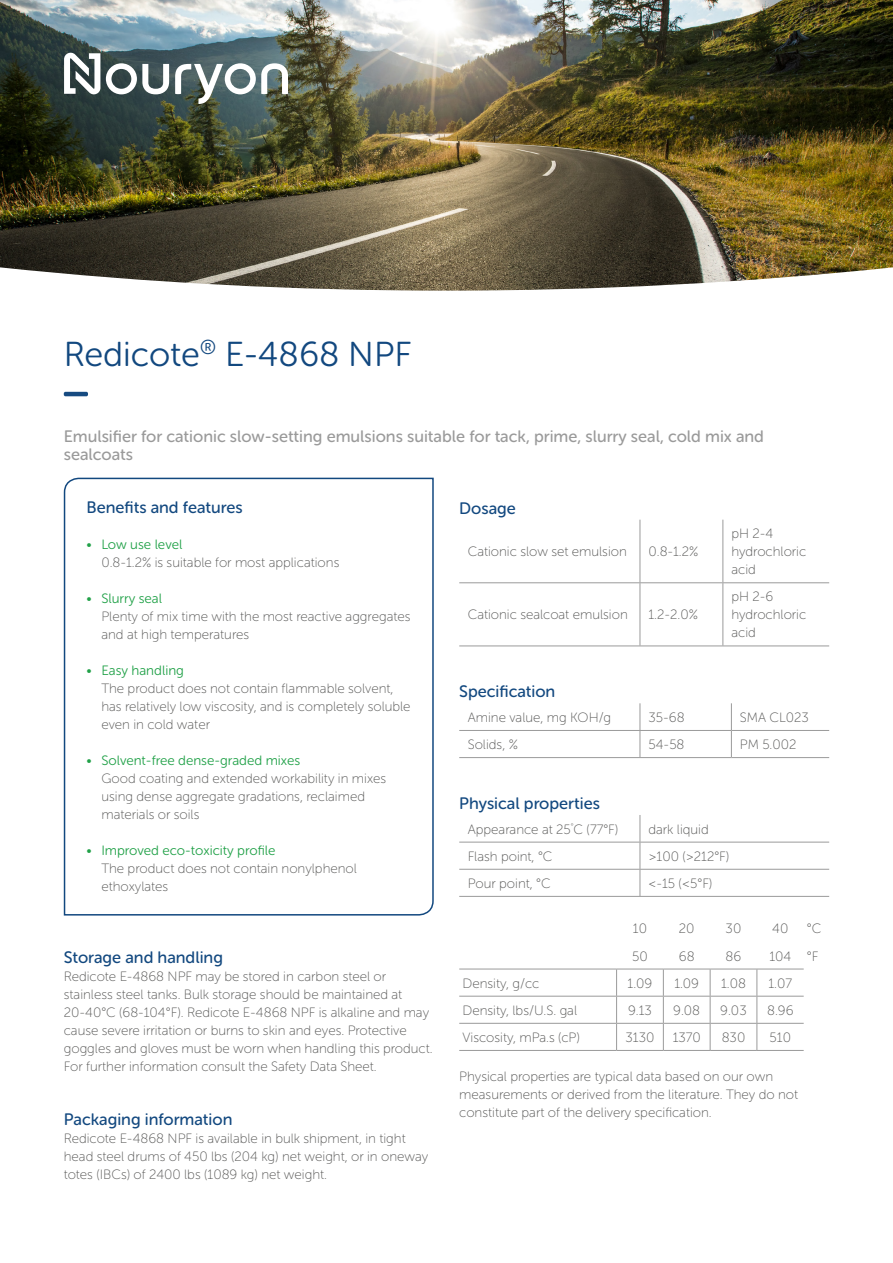
<style>
.page{position:relative;width:893px;height:1263px;background:#fff}
.page>*{position:absolute;margin:0;border:0;box-sizing:border-box;transform-origin:0 0}
._00_Fact_Sheet_Name{font:34.5px "Museo Sans Rounded 300";color:#12487f}
._20_Body_Copy_Intro{font:16.5px/18px "Museo Sans Rounded 500";color:#9a9a9a}
._12_Body_Subheading{font:16.5px "Museo Sans Rounded 500";color:#12487f}
._11_Body_Copy{font:13.5px/18px "Museo Sans Rounded 100";color:#575756}
._15_Body_Copy_Indent{font:13.5px/18px "Museo Sans Rounded 100";color:#575756}
._15_Body_Copy_Indent-2{font:13.5px "Museo Sans Rounded 300";color:#21a148}
</style>
<div class="page">
<img style="left:0;top:0;width:893px;height:291px">
<hr style="left:64px;top:392px;width:24px;height:4px;background:#174b81;border-radius:2px">
<hr style="left:640px;top:520px;width:1px;height:62px;background:#9a9a9a">
<hr style="left:722px;top:520px;width:1px;height:62px;background:#9a9a9a">
<hr style="left:459px;top:582px;width:181px;height:1px;background:#9a9a9a">
<hr style="left:640px;top:582px;width:83px;height:1px;background:#9a9a9a">
<hr style="left:640px;top:583px;width:1px;height:62px;background:#9a9a9a">
<hr style="left:723px;top:582px;width:106px;height:1px;background:#9a9a9a">
<hr style="left:722px;top:583px;width:1px;height:62px;background:#9a9a9a">
<hr style="left:459px;top:645px;width:181px;height:1px;background:#9a9a9a">
<hr style="left:640px;top:645px;width:83px;height:1px;background:#9a9a9a">
<hr style="left:723px;top:645px;width:106px;height:1px;background:#9a9a9a">
<hr style="left:459px;top:730px;width:181px;height:1px;background:#9a9a9a">
<hr style="left:640px;top:730px;width:91px;height:1px;background:#9a9a9a">
<svg style="left:640px;top:703px;width:1px;height:54px"></svg>
<hr style="left:731px;top:730px;width:98px;height:1px;background:#9a9a9a">
<svg style="left:731px;top:703px;width:1px;height:54px"></svg>
<hr style="left:459px;top:757px;width:181px;height:1px;background:#9a9a9a">
<hr style="left:640px;top:757px;width:91px;height:1px;background:#9a9a9a">
<hr style="left:731px;top:757px;width:98px;height:1px;background:#9a9a9a">
<hr style="left:459px;top:842px;width:181px;height:1px;background:#9a9a9a">
<hr style="left:640px;top:842px;width:189px;height:1px;background:#9a9a9a">
<hr style="left:459px;top:869px;width:181px;height:1px;background:#9a9a9a">
<hr style="left:640px;top:869px;width:189px;height:1px;background:#9a9a9a">
<svg style="left:640px;top:815px;width:1px;height:81px"></svg>
<hr style="left:459px;top:896px;width:181px;height:1px;background:#9a9a9a">
<hr style="left:640px;top:896px;width:189px;height:1px;background:#9a9a9a">
<hr style="left:459px;top:969px;width:158px;height:1px;background:#9a9a9a">
<hr style="left:617px;top:969px;width:46px;height:1px;background:#9a9a9a">
<hr style="left:663px;top:969px;width:47px;height:1px;background:#9a9a9a">
<hr style="left:710px;top:969px;width:47px;height:1px;background:#9a9a9a">
<hr style="left:757px;top:969px;width:47px;height:1px;background:#9a9a9a">
<hr style="left:459px;top:996px;width:158px;height:1px;background:#9a9a9a">
<hr style="left:617px;top:996px;width:46px;height:1px;background:#9a9a9a">
<hr style="left:663px;top:996px;width:47px;height:1px;background:#9a9a9a">
<hr style="left:710px;top:996px;width:47px;height:1px;background:#9a9a9a">
<hr style="left:757px;top:996px;width:47px;height:1px;background:#9a9a9a">
<hr style="left:459px;top:1023px;width:158px;height:1px;background:#9a9a9a">
<hr style="left:617px;top:1023px;width:46px;height:1px;background:#9a9a9a">
<svg style="left:616px;top:969px;width:1px;height:81px"></svg>
<hr style="left:663px;top:1023px;width:47px;height:1px;background:#9a9a9a">
<svg style="left:663px;top:969px;width:1px;height:81px"></svg>
<hr style="left:710px;top:1023px;width:47px;height:1px;background:#9a9a9a">
<svg style="left:710px;top:969px;width:1px;height:81px"></svg>
<hr style="left:757px;top:1023px;width:47px;height:1px;background:#9a9a9a">
<svg style="left:756px;top:969px;width:1px;height:81px"></svg>
<hr style="left:459px;top:1050px;width:158px;height:1px;background:#9a9a9a">
<hr style="left:617px;top:1050px;width:46px;height:1px;background:#9a9a9a">
<hr style="left:663px;top:1050px;width:47px;height:1px;background:#9a9a9a">
<hr style="left:710px;top:1050px;width:47px;height:1px;background:#9a9a9a">
<hr style="left:757px;top:1050px;width:47px;height:1px;background:#9a9a9a">
<svg style="left:64px;top:50px;width:224px;height:54px"></svg>
<svg style="left:63px;top:477px;width:371px;height:439px"></svg>
<p class="_00_Fact_Sheet_Name" style="left:64px;top:335px;width:349px">Redicote<sup>®</sup> E-4868 NPF</p>
<p class="_20_Body_Copy_Intro" style="left:64px;top:427px;width:702px">Emulsifier for cationic slow-setting emulsions suitable for tack, prime, slurry seal, cold mix and sealcoats</p>
<p class="_12_Body_Subheading" style="left:87px;top:498px;width:158px">Benefits and features</p>
<p class="_15_Body_Copy_Indent-2" style="left:87px;top:537px;width:97px">• Low use level</p>
<p class="_15_Body_Copy_Indent" style="left:101px;top:553px;width:239px">0.8-1.2% is suitable for most applications</p>
<p class="_15_Body_Copy_Indent-2" style="left:87px;top:591px;width:77px">• Slurry seal</p>
<p class="_15_Body_Copy_Indent" style="left:101px;top:607px;width:310px">Plenty of mix time with the most reactive aggregates and at high temperatures</p>
<p class="_15_Body_Copy_Indent-2" style="left:87px;top:663px;width:99px">• Easy handling</p>
<p class="_15_Body_Copy_Indent" style="left:101px;top:679px;width:311px">The product does not contain flammable solvent, has relatively low viscosity, and is completely soluble even in cold water</p>
<p class="_15_Body_Copy_Indent-2" style="left:87px;top:753px;width:215px">• Solvent-free dense-graded mixes</p>
<p class="_15_Body_Copy_Indent" style="left:101px;top:769px;width:286px">Good coating and extended workability in mixes using dense aggregate gradations, reclaimed materials or soils</p>
<p class="_15_Body_Copy_Indent-2" style="left:87px;top:843px;width:190px">• Improved eco-toxicity profile</p>
<p class="_15_Body_Copy_Indent" style="left:101px;top:859px;width:257px">The product does not contain nonylphenol ethoxylates</p>
<p class="_12_Body_Subheading" style="left:64px;top:948px;width:161px">Storage and handling</p>
<p class="_11_Body_Copy" style="left:64px;top:967px;width:370px">Redicote E-4868 NPF may be stored in carbon steel or stainless steel tanks. Bulk storage should be maintained at 20-40°C (68-104°F). Redicote E-4868 NPF is alkaline and may cause severe irritation or burns to skin and eyes. Protective goggles and gloves must be worn when handling this product.<br>For further information consult the Safety Data Sheet.</p>
<p class="_12_Body_Subheading" style="left:64px;top:1110px;width:170px">Packaging information</p>
<p class="_11_Body_Copy" style="left:64px;top:1129px;width:366px">Redicote E-4868 NPF is available in bulk shipment, in tight head steel drums of 450 lbs (204 kg) net weight, or in oneway totes (IBCs) of 2400 lbs (1089 kg) net weight.</p>
<p class="_12_Body_Subheading" style="left:459px;top:499px;width:58px">Dosage</p>
<p class="_11_Body_Copy" style="left:468px;top:543px;width:161px">Cationic slow set emulsion</p>
<p class="_11_Body_Copy" style="left:648px;top:543px;width:51px">0.8-1.2%</p>
<p class="_11_Body_Copy" style="left:468px;top:606px;width:162px">Cationic sealcoat emulsion</p>
<p class="_11_Body_Copy" style="left:648px;top:606px;width:51px">1.2-2.0%</p>
<p class="_11_Body_Copy" style="left:731px;top:525px;width:76px">pH 2-4 hydrochloric acid</p>
<p class="_11_Body_Copy" style="left:731px;top:588px;width:76px">pH 2-6 hydrochloric acid</p>
<p class="_12_Body_Subheading" style="left:459px;top:683px;width:98px">Specification</p>
<p class="_11_Body_Copy" style="left:468px;top:708px;width:145px">Amine value, mg KOH/g</p>
<p class="_11_Body_Copy" style="left:648px;top:708px;width:38px">35-68</p>
<p class="_11_Body_Copy" style="left:740px;top:708px;width:70px">SMA CL023</p>
<p class="_11_Body_Copy" style="left:468px;top:736px;width:52px">Solids, %</p>
<p class="_11_Body_Copy" style="left:648px;top:736px;width:38px">54-58</p>
<p class="_11_Body_Copy" style="left:740px;top:736px;width:58px">PM 5.002</p>
<p class="_12_Body_Subheading" style="left:459px;top:794px;width:142px">Physical properties</p>
<p class="_11_Body_Copy" style="left:468px;top:820px;width:152px">Appearance at 25<sup>°</sup>C (77°F)</p>
<p class="_11_Body_Copy" style="left:648px;top:820px;width:62px">dark liquid</p>
<p class="_11_Body_Copy" style="left:468px;top:847px;width:86px">Flash point, °C</p>
<p class="_11_Body_Copy" style="left:648px;top:847px;width:82px">&gt;100 (&gt;212°F)</p>
<p class="_11_Body_Copy" style="left:468px;top:874px;width:84px">Pour point, °C</p>
<p class="_11_Body_Copy" style="left:648px;top:874px;width:65px">&lt;-15 (&lt;5°F)</p>
<p class="_11_Body_Copy" style="left:633px;top:920px;width:16px">10</p>
<p class="_11_Body_Copy" style="left:679px;top:920px;width:17px">20</p>
<p class="_11_Body_Copy" style="left:726px;top:920px;width:17px">30</p>
<p class="_11_Body_Copy" style="left:772px;top:920px;width:18px">40</p>
<p class="_11_Body_Copy" style="left:807px;top:920px;width:16px">°C</p>
<p class="_11_Body_Copy" style="left:632px;top:947px;width:17px">50</p>
<p class="_11_Body_Copy" style="left:679px;top:947px;width:17px">68</p>
<p class="_11_Body_Copy" style="left:726px;top:947px;width:17px">86</p>
<p class="_11_Body_Copy" style="left:769px;top:947px;width:23px">104</p>
<p class="_11_Body_Copy" style="left:807px;top:947px;width:13px">°F</p>
<p class="_11_Body_Copy" style="left:462px;top:974px;width:78px">Density, g/cc</p>
<p class="_11_Body_Copy" style="left:628px;top:974px;width:26px">1.09</p>
<p class="_11_Body_Copy" style="left:674px;top:974px;width:26px">1.09</p>
<p class="_11_Body_Copy" style="left:721px;top:974px;width:26px">1.08</p>
<p class="_11_Body_Copy" style="left:768px;top:974px;width:25px">1.07</p>
<p class="_11_Body_Copy" style="left:462px;top:1001px;width:116px">Density, lbs/U.S. gal</p>
<p class="_11_Body_Copy" style="left:628px;top:1001px;width:25px">9.13</p>
<p class="_11_Body_Copy" style="left:673px;top:1001px;width:28px">9.08</p>
<p class="_11_Body_Copy" style="left:720px;top:1001px;width:28px">9.03</p>
<p class="_11_Body_Copy" style="left:767px;top:1001px;width:28px">8.96</p>
<p class="_11_Body_Copy" style="left:462px;top:1028px;width:119px">Viscosity, mPa.s (cP)</p>
<p class="_11_Body_Copy" style="left:625px;top:1028px;width:30px">3130</p>
<p class="_11_Body_Copy" style="left:673px;top:1028px;width:30px">1370</p>
<p class="_11_Body_Copy" style="left:722px;top:1028px;width:25px">830</p>
<p class="_11_Body_Copy" style="left:770px;top:1028px;width:23px">510</p>
<p class="_11_Body_Copy" style="left:459px;top:1067px;width:340px">Physical properties are typical data based on our own measurements or derived from the literature. They do not constitute part of the delivery specification.</p>
</div>
